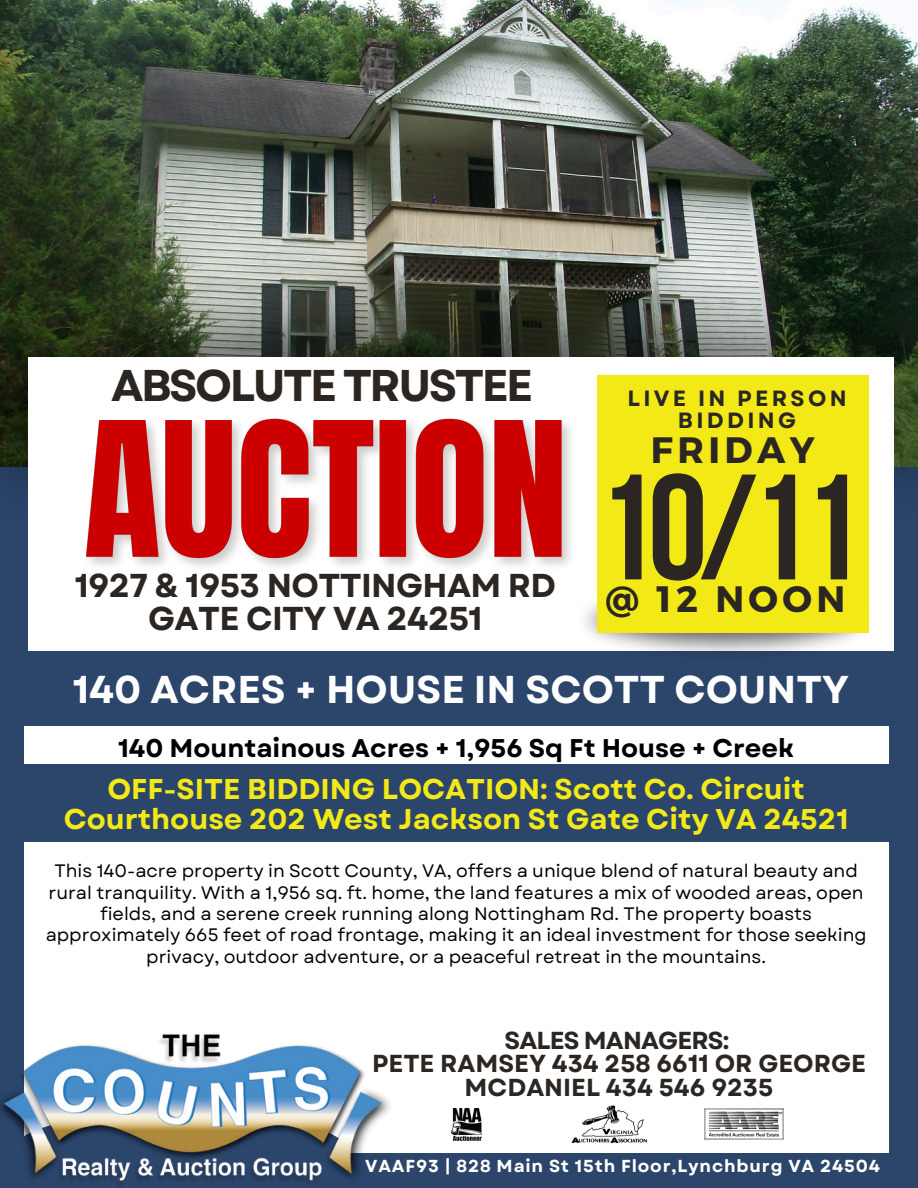
<style>
.page{position:relative;width:918px;height:1188px;background:#2b456b}
.page>*{position:absolute;margin:0;border:0;box-sizing:border-box;transform-origin:0 0}
.t1{font:700 149.7px "Bebas Neue";color:#2c2622}
.t2{font:700 44.4px "Garet";letter-spacing:-.055em;color:#2c2622}
.t3{font:700 38.7px "Garet";color:#fff}
.t4{font:700 36.75px "Montserrat";letter-spacing:.12em;color:#2c2622}
.t5{font:700 33px/32.7px "Garet";letter-spacing:-.02em;color:#2c2622;text-align:center}
.t6{font:700 28.65px/30.9px "Garet";color:#f2e917;text-align:center}
.t7{font:700 25.65px "Garet";color:#000}
.t8{font:700 24.6px/23.7px "Garet";color:#2c2622;text-align:center}
.t9{font:700 24.6px "Garet";letter-spacing:-.035em;color:#2c2622}
.t10{font:700 22.05px/22px "Garet";letter-spacing:.15em;color:#2c2622;text-align:center}
.t11{font:18px/21.3px "Garet";color:#000;text-align:center}
.t12{font:700 17.4px "Garet";letter-spacing:.05em;color:#fff}
</style>
<div class="page">
<img style="left:0;top:0;width:918px;height:249px">
<img style="left:0;top:249px;width:918px;height:327px">
<div style="left:29px;top:357px;width:865px;height:294px;background:#fff"></div>
<img style="left:584px;top:578px;width:285px;height:73px">
<div style="left:597px;top:376px;width:271px;height:257px;background:#f2e917"></div>
<div style="left:25px;top:726px;width:864px;height:426px;background:#fff"></div>
<img style="left:0;top:1033px;width:412px;height:152px">
<img style="left:451px;top:1108px;width:31px;height:33px">
<img style="left:572px;top:1105px;width:76px;height:39px">
<img style="left:704px;top:1109px;width:80px;height:30px">
<div style="left:5px;top:764px;width:892px;height:78px;background:#2b456b"></div>
<img style="left:85px;top:418px;width:486px;height:149px">
<h4 class="t2" style="left:111px;top:354px;width:424px">ABSOLUTE TRUSTEE</h4>
<p class="t5" style="left:75px;top:570px;width:483px">1927 &amp; 1953 NOTTINGHAM RD<br>GATE CITY VA 24251</p>
<p class="t10" style="left:627px;top:387px;width:221px">LIVE IN PERSON<br>BIDDING</p>
<p class="t4" style="left:651px;top:426px;width:165px">FRIDAY</p>
<p class="t1" style="left:596px;top:467px;width:266px">10/11</p>
<p class="t4" style="left:606px;top:575px;width:241px">@ 12 NOON</p>
<h6 class="t3" style="left:73px;top:661px;width:778px">140 ACRES + HOUSE IN SCOTT COUNTY</h6>
<p class="t7" style="left:118px;top:730px;width:678px">140 Mountainous Acres + 1,956 Sq Ft House + Creek</p>
<p class="t6" style="left:64px;top:773px;width:786px">OFF-SITE BIDDING LOCATION: Scott Co. Circuit<br>Courthouse 202 West Jackson St Gate City VA 24521</p>
<p class="t11" style="left:46px;top:861px;width:822px">This 140-acre property in Scott County, VA, offers a unique blend of natural beauty and rural tranquility. With a 1,956 sq. ft. home, the land features a mix of wooded areas, open fields, and a serene creek running along Nottingham Rd. The property boasts approximately 665 feet of road frontage, making it an ideal investment for those seeking privacy, outdoor adventure, or a peaceful retreat in the mountains.</p>
<p class="t9" style="left:504px;top:1022px;width:227px">SALES MANAGERS:</p>
<h4 class="t8" style="left:372px;top:1052px;width:495px">PETE RAMSEY 434 258 6611 OR GEORGE<br>MCDANIEL 434 546 9235</h4>
<p class="t12" style="left:365px;top:1153px;width:516px">VAAF93 | 828 Main St 15th Floor,Lynchburg VA 24504</p>
</div>
